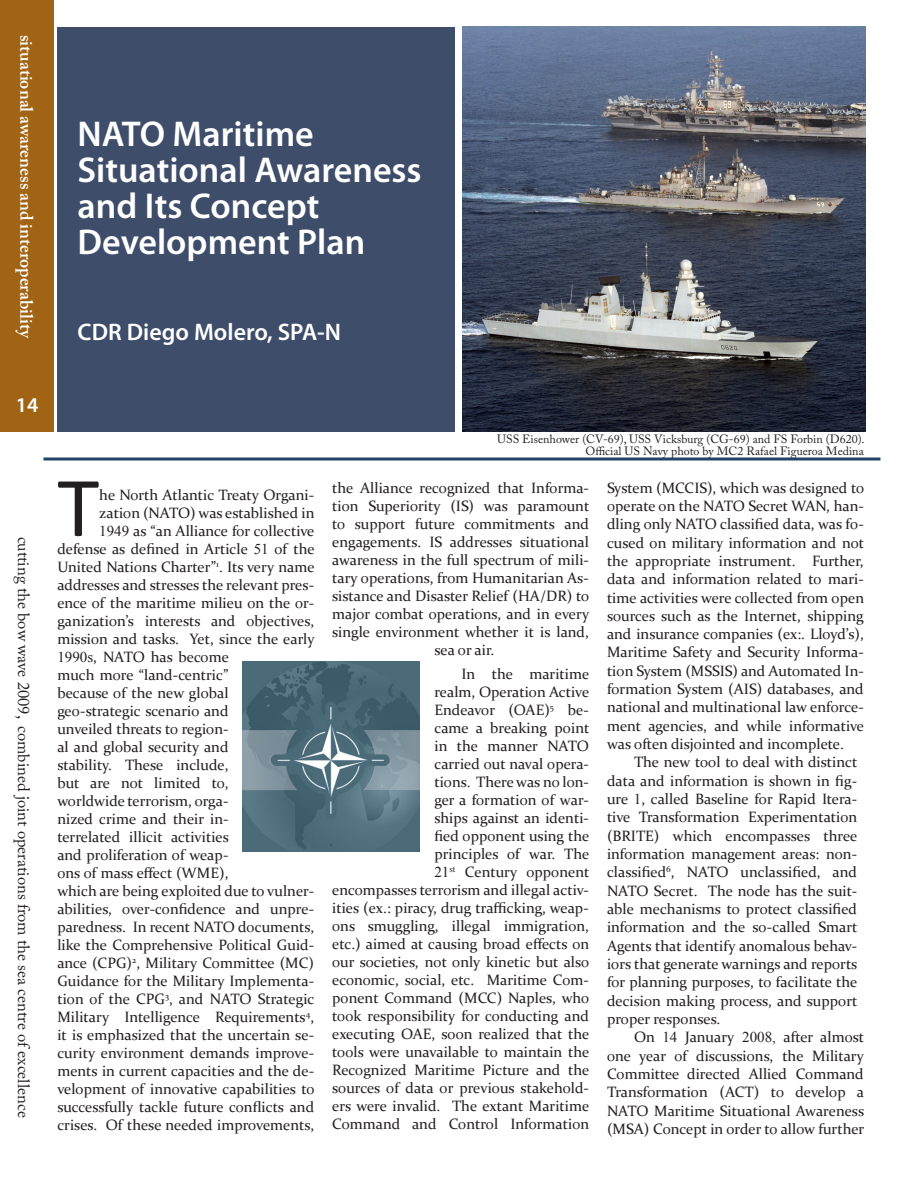
<style>
.page{position:relative;width:918px;height:1188px;background:#fff}
.page>*{position:absolute;margin:0;border:0;box-sizing:border-box;transform-origin:0 0}
.t1{font:86.1px "Calibri";color:#231f20}
.t2{font:600 36px/36px "Myriad Pro";color:#fff}
.t3{font:600 24px "Myriad Pro";color:#fff}
.Body{font:600 21px "Myriad Pro";color:#fff}
.Body-2{font:600 18px "Adobe Caslon Pro";color:#fff}
.t4{font:16.5px "Adobe Caslon Pro";color:#231f20}
.t5{font:15px/18px "Constantia";color:#231f20;text-align:justify}
.Body-3{font:12px/12px "Adobe Caslon Pro";color:#231f20;text-align:right}
.s1{font-family:"Times New Roman"}
</style>
<div class="page">
<div style="left:0;top:377px;width:54px;height:55px;background:#a06414"></div>
<div style="left:0;top:0;width:54px;height:377px;background:#a06414"></div>
<img style="left:462px;top:26px;width:403px;height:405px">
<div style="left:57px;top:27px;width:398px;height:405px;background:#3e4d6a"></div>
<img style="left:242px;top:662px;width:177px;height:189px">
<hr style="left:43px;top:458px;width:837px;height:2px;background:#214569">
<p class="Body-2" style="left:37px;top:34px;width:306px;rotate:90deg">situational awareness and interoperability</p>
<p class="t2" style="left:78px;top:115px;width:346px">NATO Maritime<br>Situational Awareness and Its Concept<br>Development Plan</p>
<p class="t3" style="left:78px;top:316px;width:265px">CDR Diego Molero, SPA-N</p>
<p class="Body" style="left:16px;top:392px;width:24px">14</p>
<p class="t4" style="left:34px;top:537px;width:582px;rotate:90deg">cutting the bow wave 2009, combined joint operations from the sea centre of excellence</p>
<p class="t1" style="left:57px;top:454px;width:43px">T</p>
<p class="t5" style="left:99px;top:485px;width:216px">he North Atlantic Treaty Organi-</p>
<p class="t5" style="left:99px;top:503px;width:217px">zation (NATO) was established in</p>
<p class="t5" style="left:99px;top:521px;width:217px"><span class="s1">1949</span> as “an Alliance for collective</p>
<p class="t5" style="left:57px;top:539px;width:259px">defense as defined in Article <span class="s1">51</span> of the</p>
<p class="t5" style="left:57px;top:557px;width:259px">United Nations Charter”<sup>1</sup>. Its very name</p>
<p class="t5" style="left:57px;top:575px;width:258px">addresses and stresses the relevant pres-</p>
<p class="t5" style="left:57px;top:593px;width:258px">ence of the maritime milieu on the or-</p>
<p class="t5" style="left:57px;top:611px;width:258px">ganization’s interests and objectives,</p>
<p class="t5" style="left:57px;top:629px;width:259px">mission and tasks. Yet, since the early</p>
<p class="t5" style="left:57px;top:647px;width:173px"><span class="s1">1990s</span>, NATO has become</p>
<p class="t5" style="left:57px;top:665px;width:173px">much more “land-centric”</p>
<p class="t5" style="left:57px;top:683px;width:173px">because of the new global</p>
<p class="t5" style="left:57px;top:701px;width:173px">geo-strategic scenario and</p>
<p class="t5" style="left:57px;top:719px;width:173px">unveiled threats to region-</p>
<p class="t5" style="left:57px;top:737px;width:173px">al and global security and</p>
<p class="t5" style="left:57px;top:755px;width:173px">stability. These include,</p>
<p class="t5" style="left:57px;top:773px;width:173px">but are not limited to,</p>
<p class="t5" style="left:57px;top:791px;width:173px">worldwide terrorism, orga-</p>
<p class="t5" style="left:57px;top:809px;width:173px">nized crime and their in-</p>
<p class="t5" style="left:57px;top:827px;width:173px">terrelated illicit activities</p>
<p class="t5" style="left:57px;top:845px;width:173px">and proliferation of weap-</p>
<p class="t5" style="left:57px;top:863px;width:173px">ons of mass effect (WME),</p>
<p class="t5" style="left:57px;top:881px;width:258px">which are being exploited due to vulner-</p>
<p class="t5" style="left:57px;top:899px;width:258px">abilities, over-confidence and unpre-</p>
<p class="t5" style="left:57px;top:917px;width:258px">paredness. In recent NATO documents,</p>
<p class="t5" style="left:57px;top:935px;width:258px">like the Comprehensive Political Guid-</p>
<p class="t5" style="left:57px;top:953px;width:258px">ance (CPG)<sup>2</sup>, Military Committee (MC)</p>
<p class="t5" style="left:57px;top:971px;width:258px">Guidance for the Military Implementa-</p>
<p class="t5" style="left:57px;top:989px;width:259px">tion of the CPG<sup>3</sup>, and NATO Strategic</p>
<p class="t5" style="left:57px;top:1007px;width:258px">Military Intelligence Requirements<sup>4</sup>,</p>
<p class="t5" style="left:57px;top:1025px;width:258px">it is emphasized that the uncertain se-</p>
<p class="t5" style="left:57px;top:1043px;width:258px">curity environment demands improve-</p>
<p class="t5" style="left:57px;top:1061px;width:258px">ments in current capacities and the de-</p>
<p class="t5" style="left:57px;top:1079px;width:259px">velopment of innovative capabilities to</p>
<p class="t5" style="left:57px;top:1097px;width:258px">successfully tackle future conflicts and</p>
<p class="t5" style="left:57px;top:1115px;width:258px">crises. Of these needed improvements,</p>
<p class="Body-3" style="left:497px;top:433px;width:369px">USS Eisenhower (CV-69), USS Vicksburg (CG-69) and FS Forbin (D620).<br>Official US Navy photo by MC2 Rafael Figueroa Medina</p>
<p class="t5" style="left:332px;top:478px;width:259px;text-align:center">the Alliance recognized that Informa&shy;tion Superiority (IS) was paramount to support future commitments and engagements. IS addresses situational awareness in the full spectrum of mili&shy;tary operations, from Humanitarian As&shy;sistance and Disaster Relief (HA/DR) to major combat operations, and in every single environment whether it is land, sea or air.</p>
<p class="t5" style="left:332px;top:665px;width:259px;text-align:right">In the maritime<br>realm, Operation Active<br>Endeavor (OAE)<sup>5</sup> be-<br>came a breaking point<br>in the manner NATO<br>carried out naval opera-<br>tions. There was no lon-<br>ger a formation of war-<br>ships against an identi-<br>fied opponent using the<br>principles of war. The<br><span class="s1">21</span><sup>st</sup> Century opponent<br>encompasses terrorism and illegal activ&shy;ities (ex.: piracy, drug trafficking, weap&shy;ons smuggling, illegal immigration, etc.) aimed at causing broad effects on our societies, not only kinetic but also economic, social, etc. Maritime Com&shy;ponent Command (MCC) Naples, who took responsibility for conducting and executing OAE, soon realized that the tools were unavailable to maintain the<br>Recognized Maritime Picture and the sources of data or previous stakehold&shy;ers were invalid. The extant Maritime<br>Command and Control Information</p>
<p class="t5" style="left:607px;top:478px;width:259px">System (MCCIS), which was designed to operate on the NATO Secret WAN, han&shy;dling only NATO classified data, was fo&shy;cused on military information and not the appropriate instrument. Further, data and information related to mari&shy;time activities were collected from open sources such as the Internet, shipping and insurance companies (ex:. Lloyd’s), Maritime Safety and Security Informa&shy;tion System (MSSIS) and Automated In&shy;formation System (AIS) databases, and national and multinational law enforce&shy;ment agencies, and while informative was often disjointed and incomplete.</p>
<p class="t5" style="left:607px;top:753px;width:252px;text-indent:27px">The new tool to deal with distinct data and information is shown in fig&shy;ure <span class="s1">1</span>, called Baseline for Rapid Itera&shy;tive Transformation Experimentation (BRITE) which encompasses three information management areas: non&shy;classified<sup>6</sup>, NATO unclassified, and NATO Secret. The node has the suit&shy;able mechanisms to protect classified information and the so-called Smart Agents that identify anomalous behav&shy;iors that generate warnings and reports for planning purposes, to facilitate the decision making process, and support proper responses.</p>
<p class="t5" style="left:607px;top:1027px;width:259px;text-indent:27px">On <span class="s1">14</span> January <span class="s1">2008,</span> after almost one year of discussions, the Military Committee directed Allied Command Transformation (ACT) to develop a NATO Maritime Situational Awareness (MSA) Concept in order to allow further</p>
</div>
